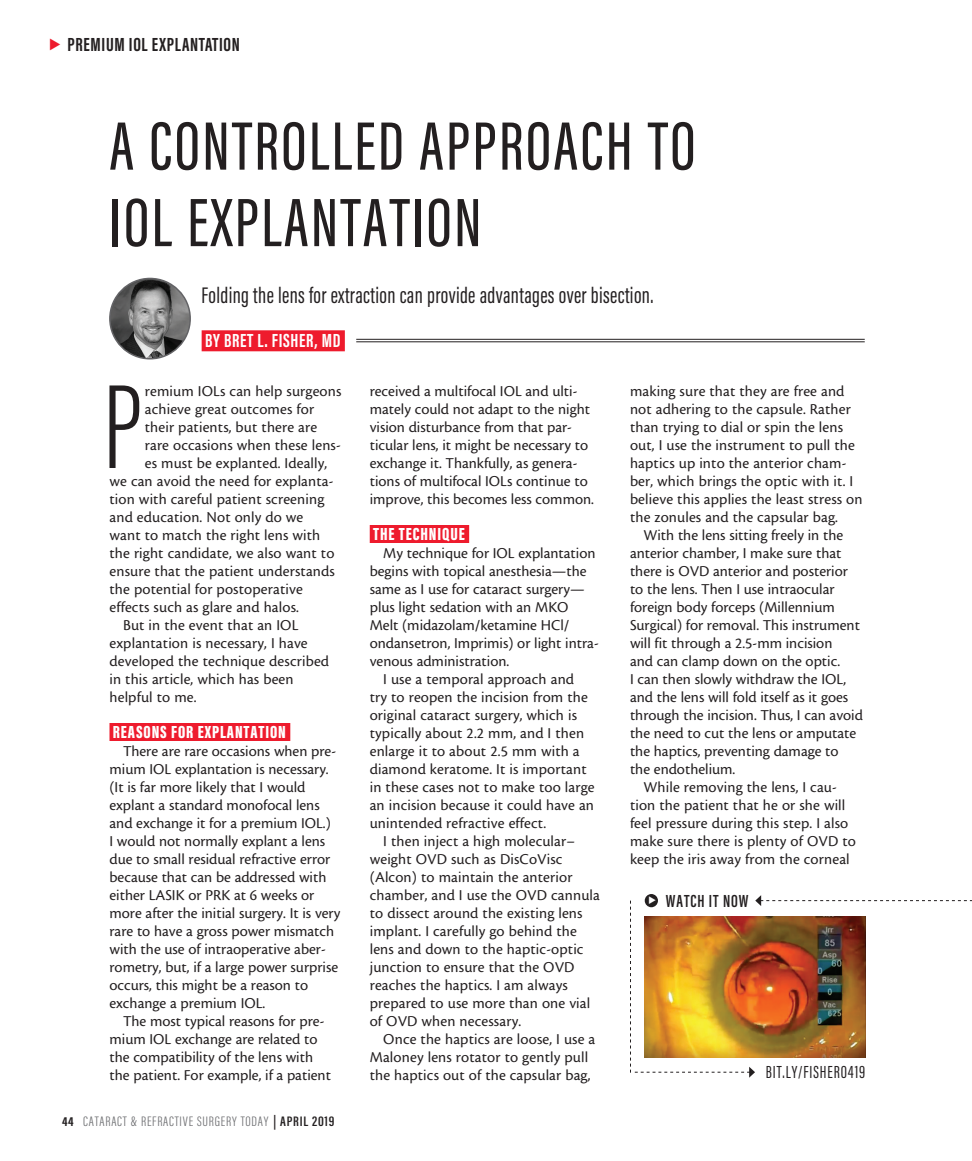
<style>
.page{position:relative;width:972px;height:1161px;background:#fff}
.page>*{position:absolute;margin:0;border:0;box-sizing:border-box;transform-origin:0 0}
.body_first{font:300 123.6px "Acumin Pro Extra Cond";color:#231f20}
.headline{font:500 70.5px/76.5px "Acumin Pro Extra Cond";letter-spacing:.035em;color:#231f20}
.deck{font:23.25px "Acumin Pro Extra Cond";letter-spacing:.015em;color:#231f20}
.t1{font:700 19.5px "Acumin Pro Extra Cond";letter-spacing:.035em;color:#231f20}
.author{font:700 19.5px "Acumin Pro Extra Cond";letter-spacing:.035em;color:#fff}
.subhead{font:900 18px "Acumin Pro Extra Cond";letter-spacing:.05em;color:#fff}
.subhead-2{font:18px "Acumin Pro Extra Cond";letter-spacing:.05em;color:#231f20}
.subhead-3{font:600 18px "Acumin Pro Extra Cond";letter-spacing:.05em;color:#231f20}
.body{font:15.75px/18px "Cronos MM 408 10";color:#231f20}
.body_first-2{font:15.75px "Cronos MM 408 10";letter-spacing:.01em;color:#231f20}
.t2{font:300 14.1px "Acumin Pro Extra Cond";letter-spacing:.05em;color:#6c6d70;scale:1.11 1}
.s1{font-weight:700;font-size:13.35px;color:#231f20}
.s2{font-weight:600;color:#231f20}
</style>
<div class="page">
<div style="left:110px;top:723px;width:180px;height:18px;background:#ee1b2d"></div>
<div style="left:370px;top:525px;width:99px;height:18px;background:#ee1b2d"></div>
<div style="left:202px;top:330px;width:143px;height:21px;background:#ee1b2d"></div>
<hr style="left:356px;top:339px;width:509px;height:1px;background:#231f20">
<hr style="left:356px;top:342px;width:509px;height:1px;background:#231f20">
<img style="left:110px;top:278px;width:80px;height:81px;border-radius:40px">
<div style="left:109px;top:278px;width:82px;height:82px;border:2px solid #636366;border-radius:50%"></div>
<img style="left:630px;top:895px;width:342px;height:183px">
<p class="t1" style="left:67px;top:32px;width:174px">PREMIUM IOL EXPLANTATION</p>
<p class="headline" style="left:110px;top:108px;width:588px">A CONTROLLED APPROACH TO<br>IOL EXPLANTATION</p>
<p class="deck" style="left:202px;top:281px;width:453px">Folding the lens for extraction can provide advantages over bisection.</p>
<p class="author" style="left:205px;top:328px;width:137px">BY BRET L. FISHER, MD</p>
<p class="body_first" style="left:103px;top:353px;width:41px">P</p>
<p class="body_first-2" style="left:145px;top:383px;width:198px">remium IOLs can help surgeons</p>
<p class="body_first-2" style="left:145px;top:401px;width:171px">achieve great outcomes for</p>
<p class="body_first-2" style="left:145px;top:419px;width:174px">their patients, but there are</p>
<p class="body_first-2" style="left:145px;top:437px;width:198px">rare occasions when these lens-</p>
<p class="body_first-2" style="left:145px;top:455px;width:184px">es must be explanted. Ideally,</p>
<p class="body_first-2" style="left:110px;top:473px;width:226px">we can avoid the need for explanta-</p>
<p class="body_first-2" style="left:110px;top:491px;width:216px">tion with careful patient screening</p>
<p class="body_first-2" style="left:110px;top:509px;width:195px">and education. Not only do we</p>
<p class="body_first-2" style="left:110px;top:527px;width:212px">want to match the right lens with</p>
<p class="body_first-2" style="left:110px;top:545px;width:226px">the right candidate, we also want to</p>
<p class="body_first-2" style="left:110px;top:563px;width:227px">ensure that the patient understands</p>
<p class="body_first-2" style="left:110px;top:581px;width:195px">the potential for postoperative</p>
<p class="body_first-2" style="left:110px;top:599px;width:191px">effects such as glare and halos.</p>
<p class="body" style="left:110px;top:616px;width:221px;text-indent:14px">But in the event that an IOL explantation is necessary, I have developed the technique described in this article, which has been helpful to me.</p>
<p class="subhead" style="left:113px;top:721px;width:175px">REASONS FOR EXPLANTATION</p>
<p class="body" style="left:110px;top:742px;width:232px;text-indent:14px">There are rare occasions when pre&shy;mium IOL explantation is necessary. (It is far more likely that I would explant a standard monofocal lens and exchange it for a premium IOL.)<br>I would not normally explant a lens due to small residual refractive error because that can be addressed with either LASIK or PRK at 6 weeks or more after the initial surgery. It is very rare to have a gross power mismatch with the use of intraoperative aber&shy;rometry, but, if a large power surprise occurs, this might be a reason to exchange a premium IOL.</p>
<p class="body" style="left:110px;top:1012px;width:223px;text-indent:14px">The most typical reasons for pre&shy;mium IOL exchange are related to the compatibility of the lens with the patient. For example, if a patient</p>
<p class="t2" style="left:62px;top:1113px;width:247px"><span class="s1">44</span> CATARACT &amp; REFRACTIVE SURGERY TODAY <span class="s2">| APRIL 2019</span></p>
<p class="body" style="left:370px;top:382px;width:226px">received a multifocal IOL and ulti&shy;mately could not adapt to the night vision disturbance from that par&shy;ticular lens, it might be necessary to exchange it. Thankfully, as genera&shy;tions of multifocal IOLs continue to improve, this becomes less common.</p>
<p class="subhead" style="left:373px;top:523px;width:93px">THE TECHNIQUE</p>
<p class="body" style="left:370px;top:544px;width:231px;text-indent:14px">My technique for IOL explantation begins with topical anesthesia—the same as I use for cataract surgery— plus light sedation with an MKO Melt (midazolam/ketamine HCl/ ondansetron, Imprimis) or light intra&shy;venous administration.</p>
<p class="body" style="left:370px;top:670px;width:226px;text-indent:14px">I use a temporal approach and try to reopen the incision from the original cataract surgery, which is typically about 2.2 mm, and I then enlarge it to about 2.5 mm with a diamond keratome. It is important in these cases not to make too large an incision because it could have an unintended refractive effect.</p>
<p class="body" style="left:370px;top:832px;width:232px;text-indent:14px">I then inject a high molecular– weight OVD such as DisCoVisc (Alcon) to maintain the anterior chamber, and I use the OVD cannula to dissect around the existing lens implant. I carefully go behind the lens and down to the haptic-optic junction to ensure that the OVD reaches the haptics. I am always prepared to use more than one vial of OVD when necessary.</p>
<p class="body" style="left:370px;top:1030px;width:227px;text-indent:14px">Once the haptics are loose, I use a<br>Maloney lens rotator to gently pull the haptics out of the capsular bag,</p>
<p class="body" style="left:630px;top:382px;width:234px">making sure that they are free and not adhering to the capsule. Rather than trying to dial or spin the lens out, I use the instrument to pull the haptics up into the anterior cham&shy;ber, which brings the optic with it. I believe this applies the least stress on the zonules and the capsular bag.</p>
<p class="body" style="left:630px;top:526px;width:234px;text-indent:14px">With the lens sitting freely in the anterior chamber, I make sure that there is OVD anterior and posterior to the lens. Then I use intraocular foreign body forceps (Millennium Surgical) for removal. This instrument will fit through a 2.5-mm incision<br>and can clamp down on the optic.<br>I can then slowly withdraw the IOL, and the lens will fold itself as it goes through the incision. Thus, I can avoid the need to cut the lens or amputate the haptics, preventing damage to<br>the endothelium.</p>
<p class="body" style="left:630px;top:778px;width:227px;text-indent:14px">While removing the lens, I cau&shy;tion the patient that he or she will feel pressure during this step. I also make sure there is plenty of OVD to keep the iris away from the corneal</p>
<p class="subhead-3" style="left:666px;top:889px;width:84px">WATCH IT NOW</p>
<p class="subhead-2" style="left:766px;top:1061px;width:101px">BIT.LY/FISHER0419</p>
</div>
